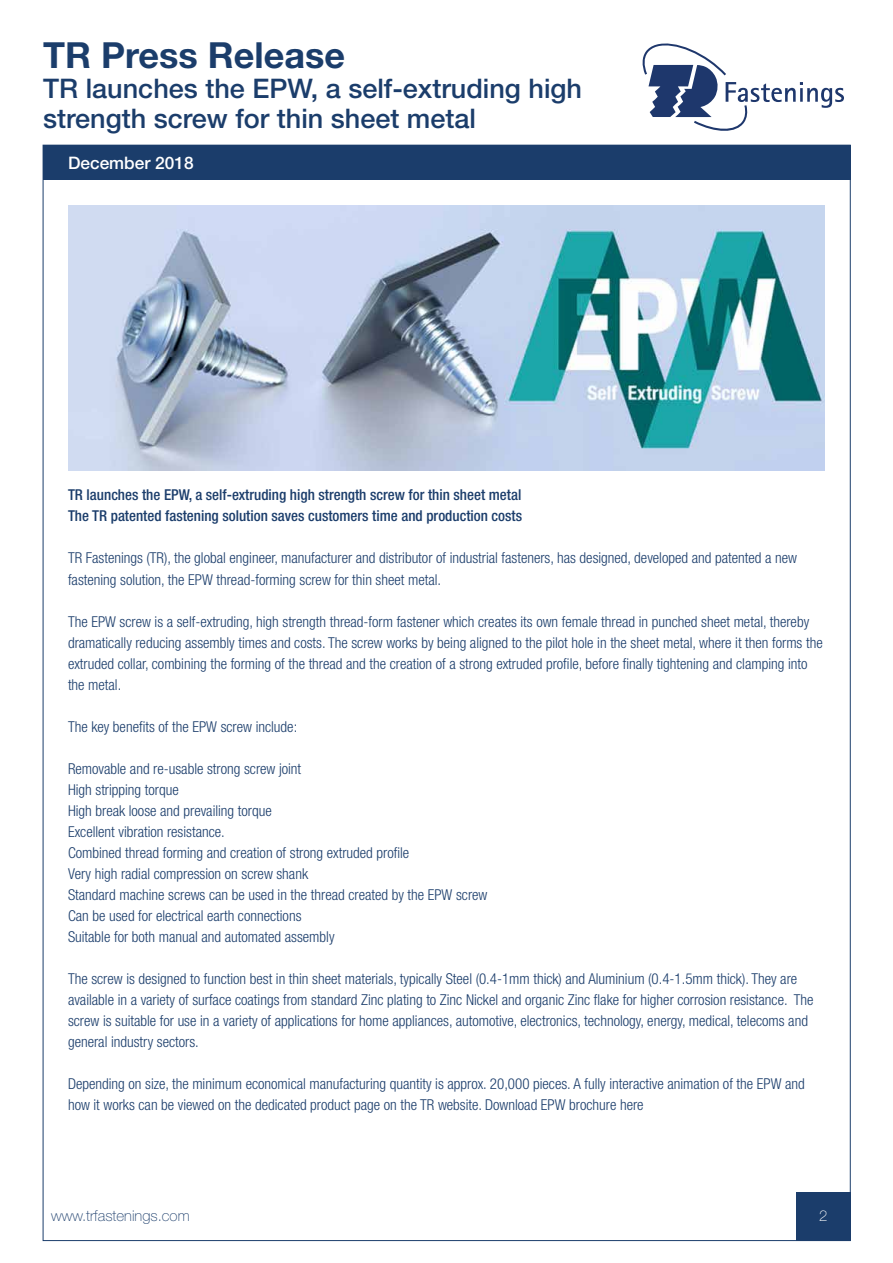
<style>
.page{position:relative;width:893px;height:1263px;background:#fff}
.page>*{position:absolute;margin:0;border:0;box-sizing:border-box;transform-origin:0 0}
.t1{font:700 36px "Helvetica Neue LT Std";color:#1b3d6b}
.t2{font:500 27px/30px "Helvetica Neue LT Std";color:#1b3d6b}
.t3{font:500 17.25px "Helvetica Neue LT Std";color:#fff}
.t4{font:300 condensed 15px/21px "Helvetica Neue LT Std";color:#1b3d6b}
.t5{font:500 condensed 15px/21px "Helvetica Neue LT Std";color:#1b3d6b}
.t6{font:100 15px "Helvetica Neue LT Std";color:#1b3d6b}
.t7{font:100 15px "Helvetica Neue LT Std";color:#fff}
</style>
<div class="page">
<div style="left:796px;top:1192px;width:55px;height:49px;background:#1b3d6b"></div>
<div style="left:43px;top:145px;width:807px;height:35px;background:#1b3d6b"></div>
<svg style="left:642px;top:43px;width:202px;height:88px"></svg>
<img style="left:68px;top:205px;width:757px;height:265px">
<h1 class="t1" style="left:43px;top:33px;width:303px">TR Press Release</h1>
<h2 class="t2" style="left:43px;top:73px;width:540px">TR launches the EPW, a self-extruding high strength screw for thin sheet metal</h2>
<p class="t3" style="left:68px;top:152px;width:127px">December 2018</p>
<p class="t5" style="left:68px;top:484px;width:456px">TR launches the EPW, a self-extruding high strength screw for thin sheet metal<br>The TR patented fastening solution saves customers time and production costs</p>
<p class="t4" style="left:68px;top:548px;width:730px">TR Fastenings (TR), the global engineer, manufacturer and distributor of industrial fasteners, has designed, developed and patented a new fastening solution, the EPW thread-forming screw for thin sheet metal.</p>
<p class="t4" style="left:68px;top:611px;width:756px">The EPW screw is a self-extruding, high strength thread-form fastener which creates its own female thread in punched sheet metal, thereby dramatically reducing assembly times and costs. The screw works by being aligned to the pilot hole in the sheet metal, where it then forms the extruded collar, combining the forming of the thread and the creation of a strong extruded profile, before finally tightening and clamping into the metal.</p>
<p class="t4" style="left:68px;top:716px;width:231px">The key benefits of the EPW screw include:</p>
<p class="t4" style="left:68px;top:758px;width:421px">Removable and re-usable strong screw joint<br>High stripping torque<br>High break loose and prevailing torque<br>Excellent vibration resistance.<br>Combined thread forming and creation of strong extruded profile<br>Very high radial compression on screw shank<br>Standard machine screws can be used in the thread created by the EPW screw Can be used for electrical earth connections<br>Suitable for both manual and automated assembly</p>
<p class="t4" style="left:68px;top:968px;width:747px">The screw is designed to function best in thin sheet materials, typically Steel (0.4-1mm thick) and Aluminium (0.4-1.5mm thick). They are available in a variety of surface coatings from standard Zinc plating to Zinc Nickel and organic Zinc flake for higher corrosion resistance. The screw is suitable for use in a variety of applications for home appliances, automotive, electronics, technology, energy, medical, telecoms and general industry sectors.</p>
<p class="t4" style="left:68px;top:1073px;width:738px">Depending on size, the minimum economical manufacturing quantity is approx. 20,000 pieces. A fully interactive animation of the EPW and how it works can be viewed on the dedicated product page on the TR website. Download EPW brochure here</p>
<p class="t6" style="left:51px;top:1207px;width:140px">www.trfastenings.com</p>
<p class="t7" style="left:819px;top:1207px;width:10px">2</p>
</div>
